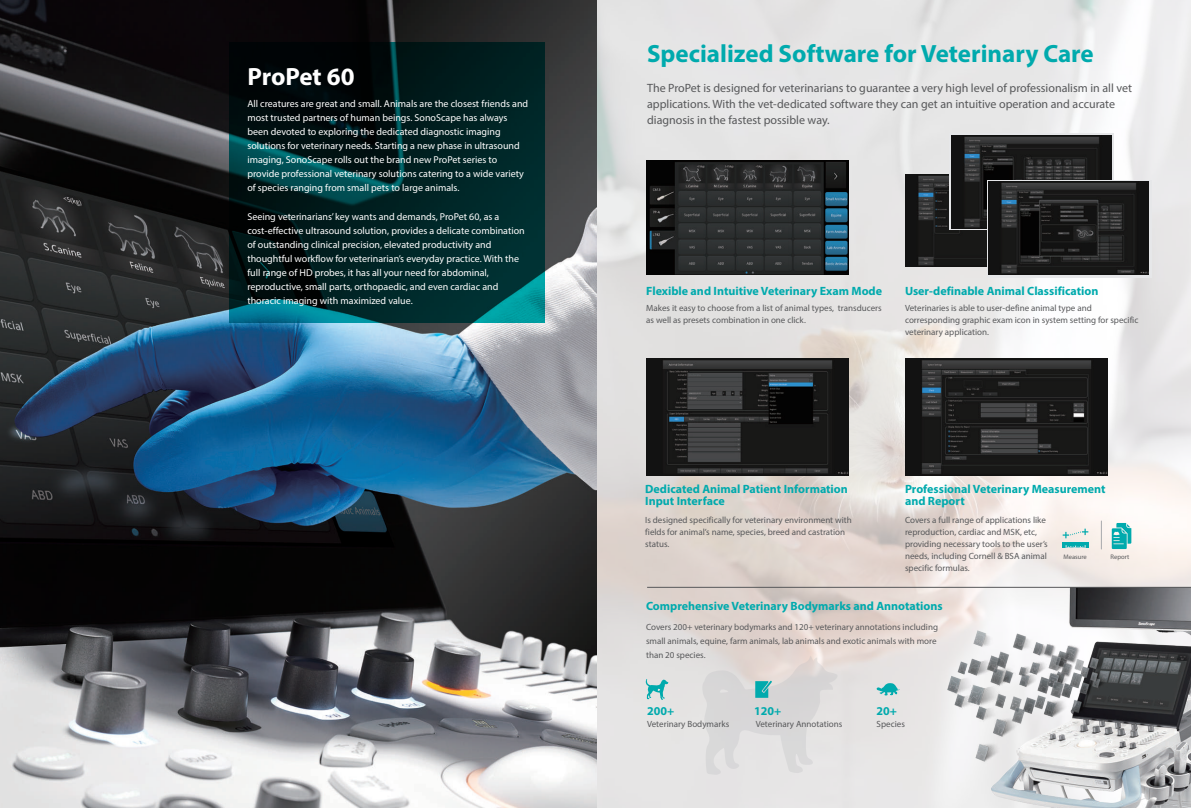
<style>
.page{position:relative;width:1191px;height:808px;background:#fff}
.page>*{position:absolute;margin:0;border:0;box-sizing:border-box;transform-origin:0 0}
.t1{font:700 25px "Myriad Pro";color:#00aaad}
.t2{font:700 25px "Myriad Pro";letter-spacing:-.005em;color:#fff}
.t3{font:700 12px/12.4px "Myriad Pro";color:#00aaad}
.t4{font:12px/16px "Myriad Pro";color:#57585a}
.t5{font:10px/14px "Myriad Pro";color:#fff}
.t6{font:9px/12px "Myriad Pro";color:#57585a}
.t7{font:6.6px "Myriad Pro";color:#57585a}
</style>
<div class="page">
<img style="left:0;top:0;width:1191px;height:808px">
<svg style="left:229px;top:42px;width:316px;height:280px;background:#002425"></svg>
<img style="left:834px;top:588px;width:357px;height:220px">
<img style="left:646px;top:161px;width:202px;height:114px">
<img style="left:905px;top:174px;width:82px;height:93px">
<svg style="left:949px;top:134px;width:165px;height:96px"></svg>
<img style="left:951px;top:136px;width:160px;height:92px">
<svg style="left:987px;top:180px;width:164px;height:97px"></svg>
<img style="left:988px;top:182px;width:160px;height:92px">
<img style="left:905px;top:358px;width:202px;height:117px">
<img style="left:646px;top:358px;width:202px;height:117px">
<svg style="left:702px;top:656px;width:135px;height:119px;background:#dbdada"></svg>
<svg style="left:645px;top:679px;width:23px;height:21px"></svg>
<svg style="left:876px;top:683px;width:24px;height:12px"></svg>
<svg style="left:1101px;top:521px;width:1px;height:28px"></svg>
<svg style="left:1111px;top:523px;width:20px;height:26px"></svg>
<svg style="left:1062px;top:529px;width:26px;height:9px"></svg>
<div style="left:1062px;top:543px;width:26px;height:5px;background:#00aaad"></div>
<svg style="left:1066px;top:545px;width:20px;height:3px"></svg>
<hr style="left:647px;top:587px;width:544px;height:1px;background:#57585a">
<h1 class="t2" style="left:247px;top:60px;width:109px">ProPet 60</h1>
<p class="t5" style="left:247px;top:97px;width:282px">All creatures are great and small. Animals are the closest friends and most trusted partners of human beings. SonoScape has always been devoted to exploring the dedicated diagnostic imaging solutions for veterinary needs. Starting a new phase in ultrasound imaging, SonoScape rolls out the brand new ProPet series to provide professional veterinary solutions catering to a wide variety of species ranging from small pets to large animals.</p>
<p class="t5" style="left:247px;top:209px;width:279px">Seeing veterinarians’ key wants and demands, ProPet 60, as a cost-effective ultrasound solution, provides a delicate combination of outstanding clinical precision, elevated productivity and thoughtful workflow for veterinarian’s everyday practice. With the full range of HD probes, it has all your need for abdominal, reproductive, small parts, orthopaedic, and even cardiac and thoracic imaging with maximized value.</p>
<h1 class="t1" style="left:647px;top:37px;width:448px">Specialized Software for Veterinary Care</h1>
<p class="t4" style="left:647px;top:79px;width:486px">The ProPet is designed for veterinarians to guarantee a very high level of professionalism in all vet applications. With the vet-dedicated software they can get an intuitive operation and accurate diagnosis in the fastest possible way.</p>
<p class="t3" style="left:646px;top:285px;width:237px">Flexible and Intuitive Veterinary Exam Mode</p>
<p class="t6" style="left:646px;top:302px;width:237px">Makes it easy to choose from a list of animal types, transducers as well as presets combination in one click.</p>
<p class="t3" style="left:905px;top:285px;width:195px">User-definable Animal Classification</p>
<p class="t6" style="left:905px;top:302px;width:235px">Veterinaries is able to user-define animal type and corresponding graphic exam icon in system setting for specific veterinary application.</p>
<p class="t3" style="left:645px;top:482px;width:204px">Dedicated Animal Patient Information<br>Input Interface</p>
<p class="t6" style="left:645px;top:514px;width:208px">Is designed specifically for veterinary environment with fields for animal’s name, species, breed and castration status.</p>
<p class="t3" style="left:905px;top:482px;width:202px">Professional Veterinary Measurement and Report</p>
<p class="t6" style="left:905px;top:514px;width:144px">Covers a full range of applications like reproduction, cardiac and MSK, etc, providing necessary tools to the user’s needs, including Cornell &amp; BSA animal specific formulas.</p>
<p class="t7" style="left:1063px;top:553px;width:25px">Measure</p>
<p class="t7" style="left:1110px;top:553px;width:20px">Report</p>
<p class="t3" style="left:646px;top:599px;width:298px">Comprehensive Veterinary Bodymarks and Annotations</p>
<p class="t6" style="left:646px;top:620px;width:293px;line-height:14px">Covers 200+ veterinary bodymarks and 120+ veterinary annotations including small animals, equine, farm animals, lab animals and exotic animals with more than 20 species.</p>
<p class="t3" style="left:647px;top:704px;width:29px">200+</p>
<p class="t3" style="left:754px;top:704px;width:29px">120+</p>
<p class="t6" style="left:647px;top:718px;width:84px">Veterinary Bodymarks</p>
<p class="t6" style="left:755px;top:718px;width:88px">Veterinary Annotations</p>
<p class="t3" style="left:876px;top:704px;width:22px">20+</p>
<p class="t6" style="left:876px;top:718px;width:30px">Species</p>
</div>
